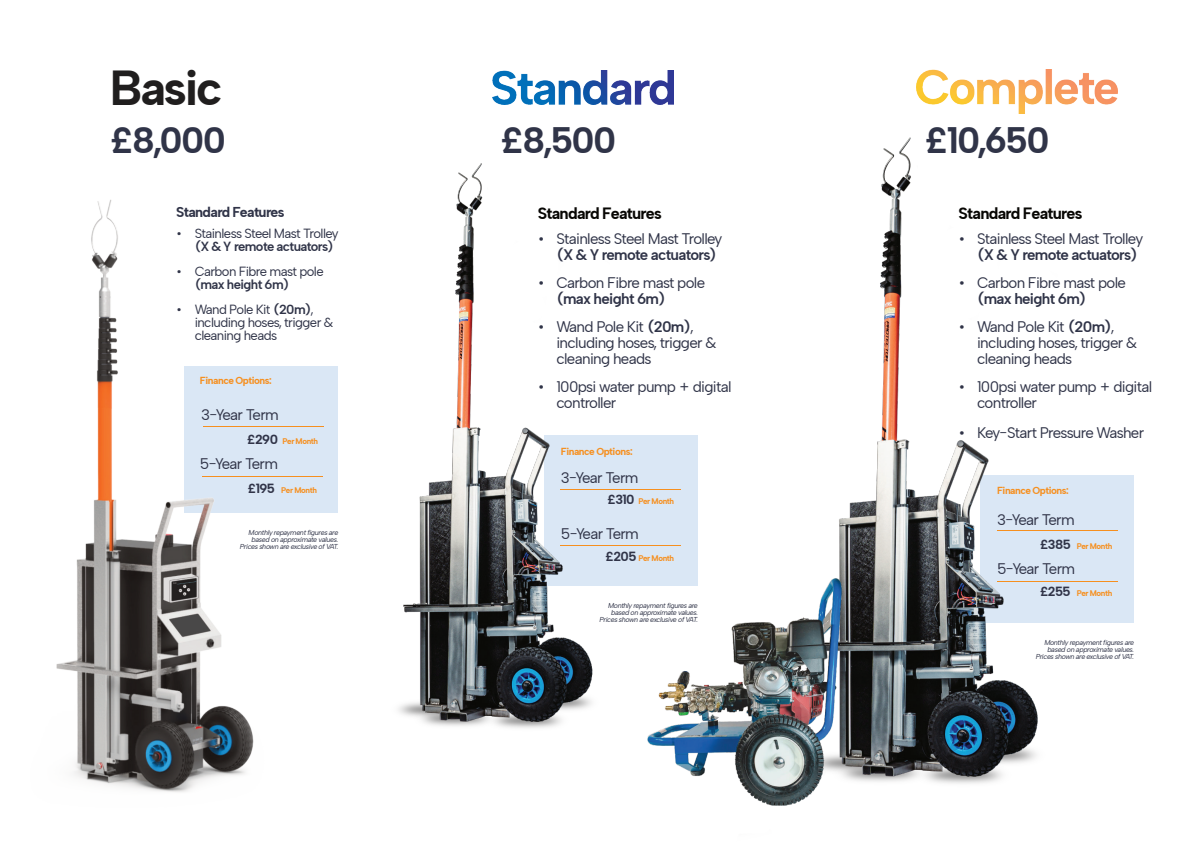
<style>
.page{position:relative;width:1191px;height:842px;background:#fff}
.page>*{position:absolute;margin:0;border:0;box-sizing:border-box;transform-origin:0 0}
.t1{font:700 48px "Albert Sans";letter-spacing:-.045em;color:#201e1e}
.t2{font:700 36px "Albert Sans";letter-spacing:-.045em;color:#303448}
.t3{font:700 16px "Albert Sans";letter-spacing:-.045em;color:#080704}
.t4{font:15px/16px "Albert Sans";letter-spacing:-.045em;color:#303448}
.t5{font:600 15px "Albert Sans";letter-spacing:-.045em;color:#303448}
.t6{font:700 14px "Albert Sans";letter-spacing:-.045em;color:#303448}
.t7{font:13px/13px "Albert Sans";letter-spacing:-.045em;color:#303448}
.t8{font:600 13px "Albert Sans";letter-spacing:-.045em;color:#303448}
.t9{font:700 10px "Albert Sans";letter-spacing:-.045em;color:#f68f1e}
.t10{font:700 8px "Albert Sans";letter-spacing:-.045em;color:#f68f1e}
.t11{font:italic 7px/7px "Albert Sans";letter-spacing:-.045em;color:#303448;text-align:right}
.s1{font-weight:600}
.s2{font-size:13px;color:#303448}
</style>
<div class="page">
<div style="left:184px;top:366px;width:154px;height:147px;background:#dae7f5"></div>
<hr style="left:204px;top:426px;width:120px;height:1px;background:#f68f1e">
<hr style="left:202px;top:476px;width:121px;height:1px;background:#f68f1e">
<div style="left:544px;top:436px;width:154px;height:150px;background:#dae7f5"></div>
<hr style="left:561px;top:489px;width:120px;height:1px;background:#f68f1e">
<hr style="left:561px;top:545px;width:120px;height:1px;background:#f68f1e">
<img style="left:56px;top:200px;width:198px;height:592px">
<img style="left:492px;top:70px;width:182px;height:35px">
<img style="left:916px;top:69px;width:202px;height:44px">
<img style="left:497px;top:721px;width:65px;height:7px">
<img style="left:423px;top:721px;width:74px;height:5px">
<img style="left:403px;top:163px;width:207px;height:558px">
<div style="left:980px;top:475px;width:154px;height:148px;background:#dae7f5"></div>
<hr style="left:997px;top:530px;width:120px;height:1px;background:#f68f1e">
<hr style="left:997px;top:581px;width:120px;height:1px;background:#f68f1e">
<img style="left:928px;top:776px;width:74px;height:8px">
<img style="left:843px;top:776px;width:85px;height:6px">
<img style="left:833px;top:137px;width:205px;height:639px">
<img style="left:648px;top:579px;width:193px;height:227px">
<h1 class="t1" style="left:110px;top:59px;width:115px">Basic</h1>
<h2 class="t2" style="left:110px;top:118px;width:117px">£8,000</h2>
<h2 class="t2" style="left:501px;top:118px;width:117px">£8,500</h2>
<p class="t6" style="left:176px;top:204px;width:110px">Standard Features</p>
<p class="t7" style="left:176px;top:227px;width:164px">• Stainless Steel Mast Trolley</p>
<p class="t8" style="left:195px;top:238px;width:141px">(X &amp; Y remote actuators)</p>
<p class="t7" style="left:176px;top:265px;width:149px">• Carbon Fibre mast pole</p>
<p class="t8" style="left:195px;top:276px;width:96px">(max height 6m)</p>
<p class="t7" style="left:195px;top:303px;width:140px;text-indent:-18px">• Wand Pole Kit <span class="s1">(20m)</span>, including hoses, trigger &amp; cleaning heads</p>
<p class="t9" style="left:200px;top:374px;width:73px">Finance Options:</p>
<p class="t4" style="left:201px;top:407px;width:79px">3-Year Term</p>
<p class="t10" style="left:247px;top:436px;width:72px"><span class="s2">£290</span> Per Month</p>
<p class="t4" style="left:200px;top:456px;width:80px">5-Year Term</p>
<p class="t10" style="left:248px;top:485px;width:70px"><span class="s2">£195</span> Per Month</p>
<p class="t11" style="left:240px;top:529px;width:100px">Monthly repayment figures are based on approximate values.<br>Prices shown are exclusive of VAT.</p>
<p class="t3" style="left:538px;top:204px;width:125px">Standard Features</p>
<p class="t4" style="left:538px;top:231px;width:186px">• Stainless Steel Mast Trolley</p>
<p class="t5" style="left:556px;top:246px;width:162px">(X &amp; Y remote actuators)</p>
<p class="t4" style="left:538px;top:275px;width:169px">• Carbon Fibre mast pole</p>
<p class="t5" style="left:556px;top:290px;width:111px">(max height 6m)</p>
<p class="t4" style="left:556px;top:319px;width:161px;text-indent:-18px">• Wand Pole Kit <span class="s1">(20m)</span>, including hoses, trigger &amp; cleaning heads</p>
<p class="t4" style="left:556px;top:379px;width:177px;text-indent:-18px">• 100psi water pump + digital controller</p>
<p class="t9" style="left:561px;top:445px;width:73px">Finance Options:</p>
<p class="t4" style="left:561px;top:470px;width:79px">3-Year Term</p>
<p class="t10" style="left:607px;top:497px;width:68px"><span class="s2">£310</span> Per Month</p>
<p class="t4" style="left:561px;top:525px;width:80px">5-Year Term</p>
<p class="t10" style="left:605px;top:553px;width:70px"><span class="s2">£205</span> Per Month</p>
<p class="t11" style="left:599px;top:602px;width:100px">Monthly repayment figures are based on approximate values.<br>Prices shown are exclusive of VAT.</p>
<h2 class="t2" style="left:925px;top:118px;width:126px">£10,650</h2>
<p class="t3" style="left:958px;top:204px;width:125px">Standard Features</p>
<p class="t4" style="left:958px;top:231px;width:186px">• Stainless Steel Mast Trolley</p>
<p class="t5" style="left:977px;top:246px;width:162px">(X &amp; Y remote actuators)</p>
<p class="t4" style="left:958px;top:275px;width:169px">• Carbon Fibre mast pole</p>
<p class="t5" style="left:977px;top:290px;width:111px">(max height 6m)</p>
<p class="t4" style="left:977px;top:319px;width:161px;text-indent:-18px">• Wand Pole Kit <span class="s1">(20m)</span>, including hoses, trigger &amp; cleaning heads</p>
<p class="t4" style="left:977px;top:379px;width:177px;text-indent:-18px">• 100psi water pump + digital controller</p>
<p class="t4" style="left:958px;top:425px;width:187px">• Key-Start Pressure Washer</p>
<p class="t9" style="left:997px;top:484px;width:73px">Finance Options:</p>
<p class="t4" style="left:997px;top:511px;width:79px">3-Year Term</p>
<p class="t10" style="left:1040px;top:541px;width:74px"><span class="s2">£385</span> Per Month</p>
<p class="t4" style="left:997px;top:561px;width:80px">5-Year Term</p>
<p class="t10" style="left:1040px;top:588px;width:74px"><span class="s2">£255</span> Per Month</p>
<p class="t11" style="left:1035px;top:639px;width:100px">Monthly repayment figures are based on approximate values.<br>Prices shown are exclusive of VAT.</p>
</div>
